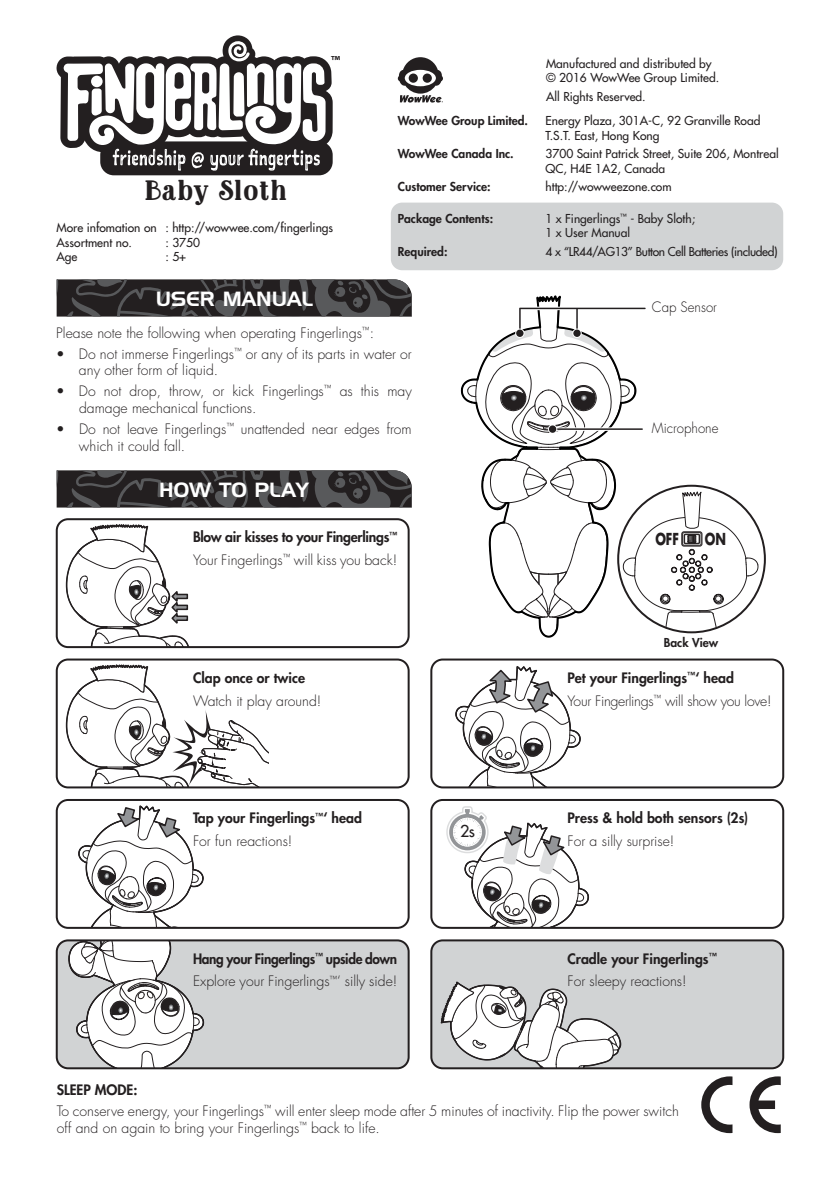
<style>
.page{position:relative;width:840px;height:1191px;background:#fff}
.page>*{position:absolute;margin:0;border:0;box-sizing:border-box;transform-origin:0 0}
.t1{font:900 28px "Baker Street";color:#231f20}
.t2{font:20px "Handel Gothic BT";color:#fff}
.t3{font:700 16px "Futura";color:#231f20;scale:.75 1}
.t4{font:16px "Futura";color:#231f20}
.t5{font:600 14.8px "Myriad Pro";color:#231f20}
.t6{font:300 14px/16.8px "Futura";color:#231f20}
.t7{font:800 14px/22.8px "Futura";color:#231f20}
.t8{font:300 14px/22.8px "Futura";letter-spacing:-.02em;color:#231f20}
.t9{font:300 14px "Futura";color:#231f20;scale:.94 1}
.t10{font:12px/14.4px "Futura";color:#231f20}
.t11{font:800 12px "Futura";color:#231f20}
.t12{font:12px "Futura";letter-spacing:-.03em;color:#231f20}
.s1{font-weight:800}
.s2{font-weight:300}
</style>
<div class="page">
<div style="left:388px;top:201px;width:396px;height:71px;border:4px solid #fff;border-radius:11px"></div>
<div style="left:390px;top:203px;width:392px;height:67px;background:#d1d3d4;border-radius:11px"></div>
<svg style="left:57px;top:279px;width:354px;height:37px;background:#373536"></svg>
<svg style="left:57px;top:470px;width:354px;height:37px;background:#373536"></svg>
<div style="left:431px;top:940px;width:351px;height:128px;background:#d1d3d4;border-radius:11px"></div>
<svg style="left:440px;top:981px;width:181px;height:85px"></svg>
<div style="left:430px;top:939px;width:353px;height:130px;border:2px solid #231f20;border-radius:11px"></div>
<div style="left:56px;top:518px;width:353px;height:130px;border:2px solid #231f20;border-radius:11px"></div>
<svg style="left:57px;top:661px;width:211px;height:127px"></svg>
<div style="left:56px;top:658px;width:353px;height:130px;border:2px solid #231f20;border-radius:11px"></div>
<div style="left:430px;top:658px;width:353px;height:130px;border:2px solid #231f20;border-radius:11px"></div>
<div style="left:56px;top:799px;width:353px;height:130px;border:2px solid #231f20;border-radius:11px"></div>
<div style="left:430px;top:799px;width:353px;height:130px;border:2px solid #231f20;border-radius:11px"></div>
<div style="left:57px;top:940px;width:351px;height:128px;background:#d1d3d4;border-radius:11px"></div>
<svg style="left:68px;top:942px;width:137px;height:124px"></svg>
<div style="left:56px;top:939px;width:353px;height:130px;border:2px solid #231f20;border-radius:11px"></div>
<svg style="left:74px;top:800px;width:130px;height:128px"></svg>
<svg style="left:451px;top:659px;width:130px;height:128px"></svg>
<svg style="left:57px;top:519px;width:133px;height:128px"></svg>
<svg style="left:443px;top:806px;width:146px;height:122px"></svg>
<svg style="left:461px;top:295px;width:297px;height:342px"></svg>
<div style="left:547px;top:424px;width:10px;height:10px;border:2px solid #fff;border-radius:50%"></div>
<svg style="left:548px;top:425px;width:8px;height:8px"></svg>
<div style="left:100px;top:141px;width:232px;height:34px;background:#231f20;border-radius:14px"></div>
<svg style="left:56px;top:35px;width:276px;height:136px"></svg>
<svg style="left:701px;top:1076px;width:31px;height:57px"></svg>
<svg style="left:749px;top:1076px;width:31px;height:57px"></svg>
<svg style="left:397px;top:57px;width:45px;height:46px"></svg>
<p class="t5" style="left:331px;top:52px;width:11px">™</p>
<h1 class="t1" style="left:145px;top:174px;width:143px">Baby Sloth</h1>
<p class="t10" style="left:56px;top:221px;width:278px">More infomation on : http://wowwee.com/fingerlings<br>Assortment no.</p>
<p class="t10" style="left:165px;top:235px;width:36px">: 3750</p>
<p class="t10" style="left:56px;top:250px;width:22px">Age</p>
<p class="t10" style="left:165px;top:250px;width:22px">: 5+</p>
<h2 class="t2" style="left:156px;top:287px;width:158px">USER MANUAL</h2>
<p class="t10" style="left:545px;top:56px;width:174px">Manufactured and distributed by © 2016 WowWee Group Limited.</p>
<p class="t10" style="left:545px;top:89px;width:101px">All Rights Reserved.</p>
<p class="t11" style="left:397px;top:113px;width:132px">WowWee Group Limited.</p>
<p class="t10" style="left:545px;top:114px;width:216px">Energy Plaza, 301A-C, 92 Granville Road<br>T.S.T. East, Hong Kong</p>
<p class="t11" style="left:397px;top:146px;width:117px">WowWee Canada Inc.</p>
<p class="t10" style="left:545px;top:146px;width:234px">3700 Saint Patrick Street, Suite 206, Montreal<br>QC, H4E 1A2, Canada</p>
<p class="t11" style="left:397px;top:179px;width:94px">Customer Service:</p>
<p class="t10" style="left:545px;top:179px;width:128px">http://wowweezone.com</p>
<p class="t11" style="left:397px;top:211px;width:97px">Package Contents:</p>
<p class="t10" style="left:545px;top:211px;width:151px">1 x Fingerlings<sup>™</sup> - Baby Sloth;<br>1 x User Manual</p>
<p class="t11" style="left:397px;top:244px;width:51px">Required:</p>
<p class="t12" style="left:545px;top:244px;width:233px">4 x “LR44/AG13” Button Cell Batteries (included)</p>
<p class="t9" style="left:651px;top:299px;width:71px">Cap Sensor</p>
<p class="t6" style="left:56px;top:325px;width:319px">Please note the following when operating Fingerlings<sup>™</sup>:</p>
<p class="t6" style="left:79px;top:345px;width:334px;text-indent:-23px">• Do not immerse Fingerlings<sup>™</sup> or any of its parts in water or any other form of liquid.</p>
<p class="t6" style="left:79px;top:383px;width:334px;text-indent:-23px">• Do not drop, throw, or kick Fingerlings<sup>™</sup> as this may damage mechanical functions.</p>
<p class="t6" style="left:79px;top:421px;width:334px;text-indent:-23px">• Do not leave Fingerlings<sup>™</sup> unattended near edges from which it could fall.</p>
<h2 class="t2" style="left:159px;top:478px;width:151px">HOW TO PLAY</h2>
<p class="t6" style="left:193px;top:526px;width:206px;line-height:22.8px"><span class="s1">Blow air kisses to your Fingerlings</span><sup>™<br></sup>Your Fingerlings<sup>™</sup> will kiss you back!</p>
<p class="t7" style="left:193px;top:666px;width:113px">Clap once or twice</p>
<p class="t6" style="left:193px;top:692px;width:130px">Watch it play around!</p>
<p class="t9" style="left:651px;top:419px;width:72px">Microphone</p>
<p class="t3" style="left:655px;top:528px;width:33px">OFF</p>
<p class="t3" style="left:704px;top:528px;width:30px">ON</p>
<p class="t11" style="left:663px;top:635px;width:56px">Back View</p>
<p class="t8" style="left:567px;top:666px;width:205px"><span class="s1">Pet your Fingerlings</span><sup>™</sup><span class="s1">‘ head<br></span>Your Fingerlings<sup>™</sup> will show you love!</p>
<p class="t7" style="left:193px;top:806px;width:170px">Tap your Fingerlings<sup>™</sup>‘ head<br><span class="s2">For fun reactions!</span></p>
<p class="t7" style="left:567px;top:806px;width:182px">Press &amp; hold both sensors (2s)</p>
<p class="t4" style="left:460px;top:821px;width:16px">2s</p>
<p class="t6" style="left:567px;top:833px;width:108px">For a silly surprise!</p>
<p class="t6" style="left:193px;top:947px;width:206px;line-height:22.8px"><span class="s1">Hang your Fingerlings</span><sup>™</sup> <span class="s1">upside down<br></span>Explore your Fingerlings<sup>™</sup>‘ silly side!</p>
<p class="t7" style="left:567px;top:947px;width:151px">Cradle your Fingerlings<sup>™<br></sup><span class="s2">For sleepy reactions!</span></p>
<p class="t6" style="left:57px;top:1080px;width:623px;line-height:20.8px"><span class="s1">SLEEP MODE:<br></span>To conserve energy, your Fingerlings<sup>™</sup> will enter sleep mode after 5 minutes of inactivity. Flip the power switch</p>
<p class="t6" style="left:57px;top:1119px;width:324px">off and on again to bring your Fingerlings<sup>™</sup> back to life.</p>
</div>
